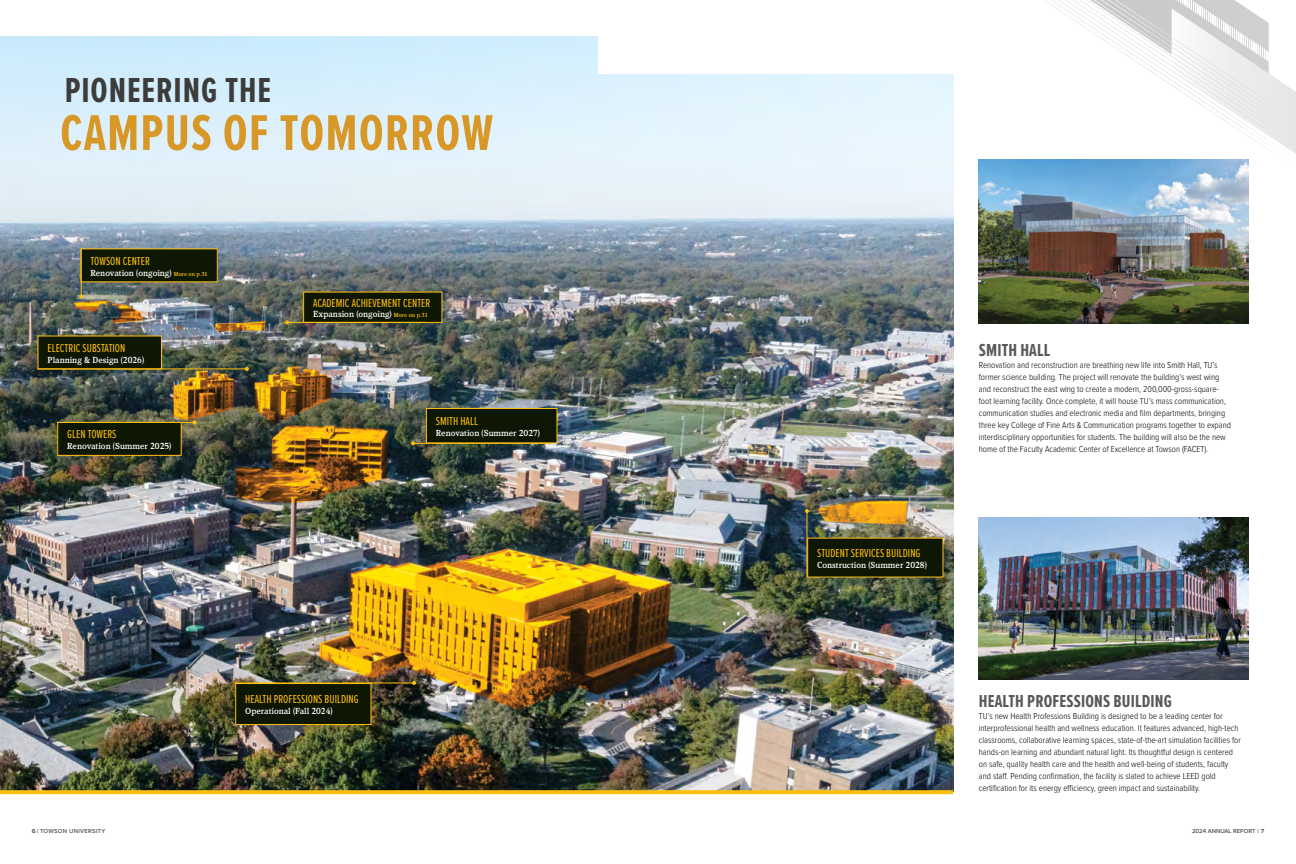
<style>
.page{position:relative;width:1296px;height:864px;background:#fff}
.page>*{position:absolute;margin:0;border:0;box-sizing:border-box;transform-origin:0 0}
.t1{font:700 52px "Proxima Nova Ex Cn";letter-spacing:.025em;color:#d89828}
.t2{font:700 36px "Proxima Nova Ex Cn";letter-spacing:.025em;color:#3c3c3a}
.t3{font:700 18px "Proxima Nova Ex Cn";letter-spacing:.01em;color:#58595b}
.t4{font:12px "Proxima Nova Ex Cn";color:#fec00f}
.t5{font:300 9px/12px "Proxima Nova Cond";color:#000}
.t6{font:500 9px "Kandal";color:#fff}
.t7{font:500 6px "Proxima Nova";letter-spacing:.05em;color:#3c3c3a}
.t8{font:500 6px "Proxima Nova";color:#3c3c3a}
.s1{font-size:6px;color:#fec00f}
.s2{font-family:"Proxima Nova Wide";font-weight:600}
</style>
<div class="page">
<img style="left:0;top:36px;width:953px;height:754px">
<div style="left:598px;top:20px;width:362px;height:53px;background:#fff"></div>
<img style="left:979px;top:160px;width:270px;height:163px">
<img style="left:979px;top:518px;width:270px;height:162px">
<svg style="left:0;top:790px;width:953px;height:4px;background:#f5ba11"></svg>
<div style="left:58px;top:422px;width:123px;height:33px;background:#0e1604"></div>
<div style="left:57px;top:422px;width:125px;height:34px;border:1px solid #fec00f"></div>
<hr style="left:57px;top:422px;width:138px;height:1px;background:#fec00f">
<svg style="left:193px;top:420px;width:4px;height:4px"></svg>
<div style="left:38px;top:336px;width:124px;height:33px;background:#0e1604"></div>
<hr style="left:37px;top:368px;width:210px;height:1px;background:#fec00f">
<svg style="left:245px;top:367px;width:4px;height:4px"></svg>
<div style="left:81px;top:249px;width:136px;height:33px;background:#0e1604"></div>
<div style="left:81px;top:248px;width:137px;height:34px;border:1px solid #fec00f"></div>
<hr style="left:81px;top:248px;width:1px;height:49px;background:#fec00f">
<svg style="left:79px;top:295px;width:4px;height:4px"></svg>
<div style="left:304px;top:292px;width:138px;height:30px;background:#0e1604"></div>
<hr style="left:287px;top:322px;width:138px;height:1px;background:#fec00f">
<svg style="left:285px;top:320px;width:4px;height:4px"></svg>
<div style="left:426px;top:409px;width:131px;height:34px;background:#0e1604"></div>
<div style="left:426px;top:408px;width:132px;height:35px;border:1px solid #fec00f"></div>
<hr style="left:413px;top:443px;width:138px;height:1px;background:#fec00f">
<svg style="left:411px;top:441px;width:4px;height:4px"></svg>
<div style="left:236px;top:684px;width:135px;height:41px;background:#0e1604"></div>
<div style="left:235px;top:683px;width:137px;height:42px;border:1px solid #fec00f"></div>
<hr style="left:235px;top:682px;width:179px;height:1px;background:#fec00f">
<svg style="left:412px;top:681px;width:4px;height:4px"></svg>
<div style="left:808px;top:538px;width:135px;height:39px;background:#0e1604"></div>
<hr style="left:806px;top:511px;width:1px;height:66px;background:#fec00f">
<svg style="left:805px;top:509px;width:4px;height:4px"></svg>
<svg style="left:998px;top:89px;width:298px;height:105px"></svg>
<svg style="left:994px;top:0;width:298px;height:165px"></svg>
<h2 class="t2" style="left:65px;top:64px;width:208px">PIONEERING THE</h2>
<h2 class="t1" style="left:60px;top:95px;width:435px">CAMPUS OF TOMORROW</h2>
<p class="t4" style="left:91px;top:252px;width:61px">TOWSON CENTER</p>
<p class="t6" style="left:91px;top:267px;width:119px">Renovation (ongoing) <span class="s1">More on p.31</span></p>
<p class="t4" style="left:47px;top:339px;width:79px">ELECTRIC SUBSTATION</p>
<p class="t6" style="left:47px;top:355px;width:98px">Planning &amp; Design (2026)</p>
<p class="t4" style="left:67px;top:426px;width:51px">GLEN TOWERS</p>
<p class="t6" style="left:67px;top:441px;width:106px">Renovation (Summer 2025)</p>
<p class="t4" style="left:313px;top:294px;width:119px">ACADEMIC ACHIEVEMENT CENTER</p>
<p class="t6" style="left:313px;top:309px;width:116px">Expansion (ongoing) <span class="s1">More on p.31</span></p>
<p class="t4" style="left:436px;top:412px;width:44px">SMITH HALL</p>
<p class="t6" style="left:436px;top:428px;width:106px">Renovation (Summer 2027)</p>
<p class="t4" style="left:245px;top:691px;width:115px">HEALTH PROFESSIONS BUILDING</p>
<p class="t6" style="left:245px;top:706px;width:89px">Operational (Fall 2024)</p>
<p class="t4" style="left:817px;top:544px;width:105px">STUDENT SERVICES BUILDING</p>
<p class="t6" style="left:817px;top:560px;width:111px">Construction (Summer 2028)</p>
<h3 class="t3" style="left:979px;top:337px;width:73px">SMITH HALL</h3>
<p class="t5" style="left:979px;top:359px;width:254px">Renovation and reconstruction are breathing new life into Smith Hall, TU’s former science building. The project will renovate the building’s west wing and reconstruct the east wing to create a modern, 200,000-gross-square&shy;foot learning facility. Once complete, it will house TU’s mass communication, communication studies and electronic media and film departments, bringing three key College of Fine Arts &amp; Communication programs together to expand interdisciplinary opportunities for students. The building will also be the new home of the Faculty Academic Center of Excellence at Towson (FACET).</p>
<h3 class="t3" style="left:979px;top:688px;width:195px">HEALTH PROFESSIONS BUILDING</h3>
<p class="t5" style="left:979px;top:710px;width:264px">TU’s new Health Professions Building is designed to be a leading center for interprofessional health and wellness education. It features advanced, high-tech classrooms, collaborative learning spaces, state-of-the-art simulation facilities for hands-on learning and abundant natural light. Its thoughtful design is centered on safe, quality health care and the health and well-being of students, faculty and staff. Pending confirmation, the facility is slated to achieve LEED gold certification for its energy efficiency, green impact and sustainability.</p>
<p class="t7" style="left:32px;top:826px;width:75px"><span class="s2">6</span> | TOWSON UNIVERSITY</p>
<p class="t8" style="left:1192px;top:826px;width:74px">2024 ANNUAL REPORT | <span class="s2">7</span></p>
</div>
